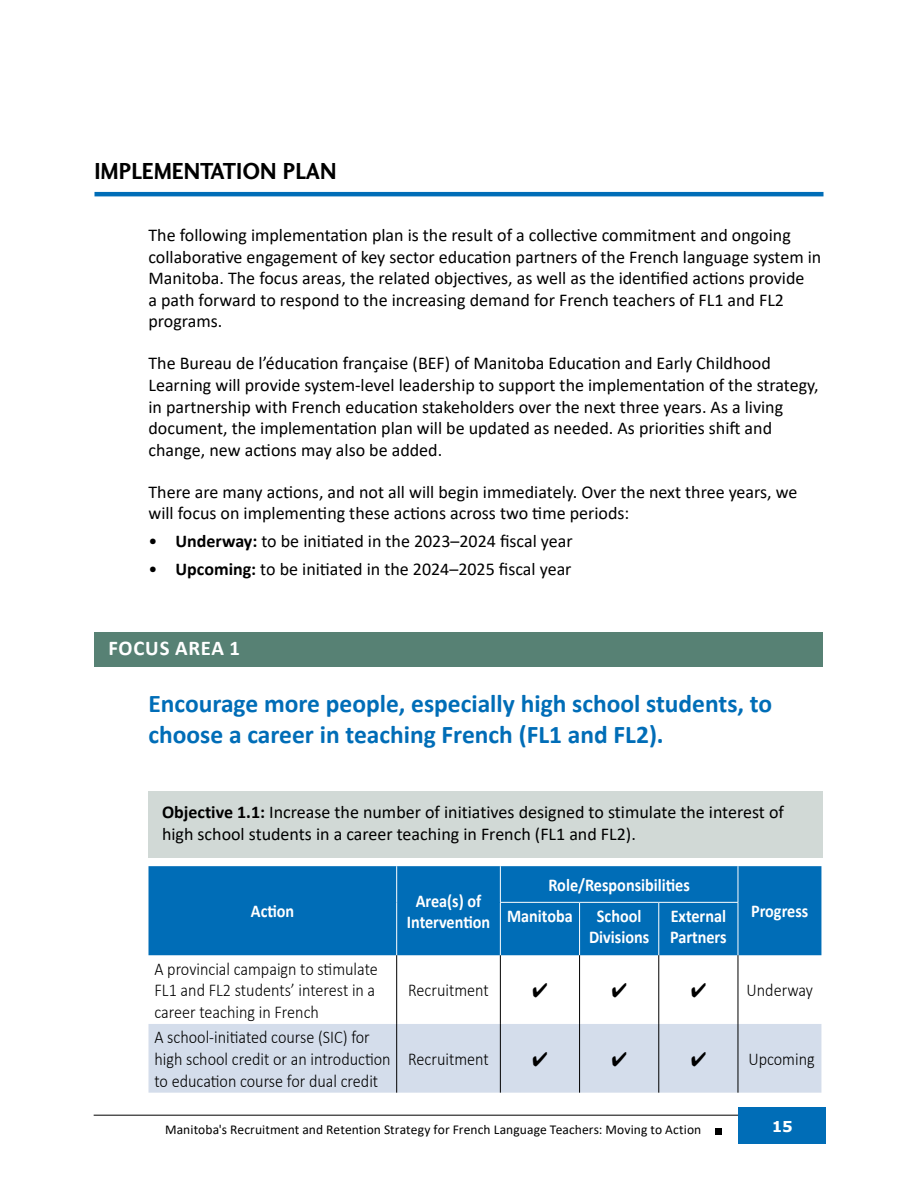
<style>
.page{position:relative;width:918px;height:1188px;background:#fff}
.page>*{position:absolute;margin:0;border:0;box-sizing:border-box;transform-origin:0 0}
.text__5{font:700 25.5px/30.6px "Calibri";color:#006db7}
.Header_1{font:24px "Charlotte Sans Bold Plain";color:#000;scale:.94 1}
.Header_2{font:700 21px "Calibri";letter-spacing:.04em;color:#fff}
.text{font:18px/21.6px "Calibri";color:#000}
.Table_Text{font:300 18px/21.6px "Calibri";color:#000;scale:.9 1}
.text__06{font:18px/21.6px "Calibri";color:#000}
.Objectives{font:18px/21.6px "Calibri";color:#000}
.Table_Header{font:700 18px/21.6px "Calibri";color:#fff;text-align:center;scale:.9 1}
.Table_Text_Centre{font:300 18px "Calibri";color:#000;scale:.9 1}
.t1{font:700 15px "Verdana";color:#fff}
.t2{font:13.5px "Calibri";letter-spacing:.005em;color:#000}
.s1{font-weight:700}
</style>
<div class="page">
<hr style="left:94px;top:1115px;width:721px;height:1px;background:#000">
<div style="left:738px;top:1107px;width:88px;height:37px;background:#006db7"></div>
<div style="left:715px;top:1128px;width:7px;height:7px;background:#000"></div>
<hr style="left:94px;top:192px;width:730px;height:4px;background:#006db7">
<div style="left:94px;top:632px;width:730px;height:35px;background:#578174"></div>
<div style="left:148px;top:791px;width:676px;height:67px;background:#d1d9d6"></div>
<div style="left:148px;top:866px;width:673px;height:89px;background:#006db7"></div>
<div style="left:148px;top:1024px;width:673px;height:69px;background:#d4ddeb"></div>
<hr style="left:396px;top:866px;width:1px;height:36px;background:#fff">
<hr style="left:396px;top:902px;width:1px;height:53px;background:#fff">
<hr style="left:500px;top:866px;width:1px;height:36px;background:#fff">
<hr style="left:738px;top:866px;width:1px;height:36px;background:#fff">
<hr style="left:500px;top:902px;width:80px;height:1px;background:#fff">
<hr style="left:500px;top:903px;width:1px;height:52px;background:#fff">
<hr style="left:580px;top:902px;width:79px;height:1px;background:#fff">
<hr style="left:579px;top:903px;width:1px;height:52px;background:#fff">
<hr style="left:659px;top:902px;width:79px;height:1px;background:#fff">
<hr style="left:658px;top:903px;width:1px;height:52px;background:#fff">
<hr style="left:738px;top:903px;width:1px;height:52px;background:#fff">
<hr style="left:396px;top:955px;width:1px;height:69px;background:#000">
<hr style="left:500px;top:955px;width:1px;height:69px;background:#000">
<hr style="left:579px;top:955px;width:1px;height:69px;background:#000">
<hr style="left:658px;top:955px;width:1px;height:69px;background:#000">
<hr style="left:738px;top:955px;width:1px;height:69px;background:#000">
<hr style="left:396px;top:1024px;width:1px;height:69px;background:#000">
<hr style="left:500px;top:1024px;width:1px;height:69px;background:#000">
<hr style="left:579px;top:1024px;width:1px;height:69px;background:#000">
<hr style="left:658px;top:1024px;width:1px;height:69px;background:#000">
<hr style="left:738px;top:1024px;width:1px;height:69px;background:#000">
<svg style="left:533px;top:1052px;width:14px;height:15px"></svg>
<svg style="left:612px;top:1052px;width:14px;height:15px"></svg>
<svg style="left:692px;top:1052px;width:14px;height:15px"></svg>
<h2 class="Header_1" style="left:94px;top:157px;width:259px">IMPLEMENTATION PLAN</h2>
<p class="text" style="left:148px;top:224px;width:674px">The following implementation plan is the result of a collective commitment and ongoing collaborative engagement of key sector education partners of the French language system in Manitoba. The focus areas, the related objectives, as well as the identified actions provide<br>a path forward to respond to the increasing demand for French teachers of FL1 and FL2 programs.</p>
<p class="text" style="left:148px;top:352px;width:672px">The Bureau de l’éducation française (BEF) of Manitoba Education and Early Childhood Learning will provide system-level leadership to support the implementation of the strategy, in partnership with French education stakeholders over the next three years. As a living document, the implementation plan will be updated as needed. As priorities shift and change, new actions may also be added.</p>
<p class="text__06" style="left:148px;top:480px;width:650px">There are many actions, and not all will begin immediately. Over the next three years, we will focus on implementing these actions across two time periods:</p>
<p class="text" style="left:148px;top:530px;width:426px">• <span class="s1">Underway:</span> to be initiated in the 2023–2024 fiscal year</p>
<p class="text" style="left:148px;top:558px;width:425px">• <span class="s1">Upcoming:</span> to be initiated in the 2024–2025 fiscal year</p>
<h3 class="Header_2" style="left:108px;top:633px;width:133px">FOCUS AREA 1</h3>
<p class="text__5" style="left:148px;top:688px;width:625px">Encourage more people, especially high school students, to choose a career in teaching French (FL1 and FL2).</p>
<p class="Objectives" style="left:162px;top:801px;width:623px"><span class="s1">Objective 1.1:</span> Increase the number of initiatives designed to stimulate the interest of high school students in a career teaching in French (FL1 and FL2).</p>
<h4 class="Table_Header" style="left:251px;top:900px;width:50px">Action</h4>
<h4 class="Table_Header" style="left:407px;top:890px;width:94px">Area(s) of<br>Intervention</h4>
<h4 class="Table_Header" style="left:548px;top:874px;width:159px">Role/Responsibilities</h4>
<h4 class="Table_Header" style="left:507px;top:905px;width:75px">Manitoba</h4>
<h4 class="Table_Header" style="left:751px;top:900px;width:65px">Progress</h4>
<h4 class="Table_Header" style="left:589px;top:905px;width:68px">School<br>Divisions</h4>
<h4 class="Table_Header" style="left:670px;top:905px;width:64px;text-align:left">External<br>Partners</h4>
<p class="Table_Text" style="left:154px;top:958px;width:250px">A provincial campaign to stimulate<br>FL1 and FL2 students’ interest in a career teaching in French</p>
<p class="Table_Text" style="left:154px;top:1027px;width:264px">A school-initiated course (SIC) for high school credit or an introduction to education course for dual credit</p>
<p class="Table_Text_Centre" style="left:408px;top:979px;width:91px">Recruitment</p>
<p class="Table_Text_Centre" style="left:747px;top:979px;width:75px">Underway</p>
<p class="Table_Text_Centre" style="left:408px;top:1048px;width:91px">Recruitment</p>
<p class="Table_Text_Centre" style="left:748px;top:1048px;width:75px">Upcoming</p>
<p class="t2" style="left:165px;top:1120px;width:538px">Manitoba's Recruitment and Retention Strategy for French Language Teachers: Moving to Action</p>
<p class="t1" style="left:772px;top:1116px;width:22px">15</p>
</div>
